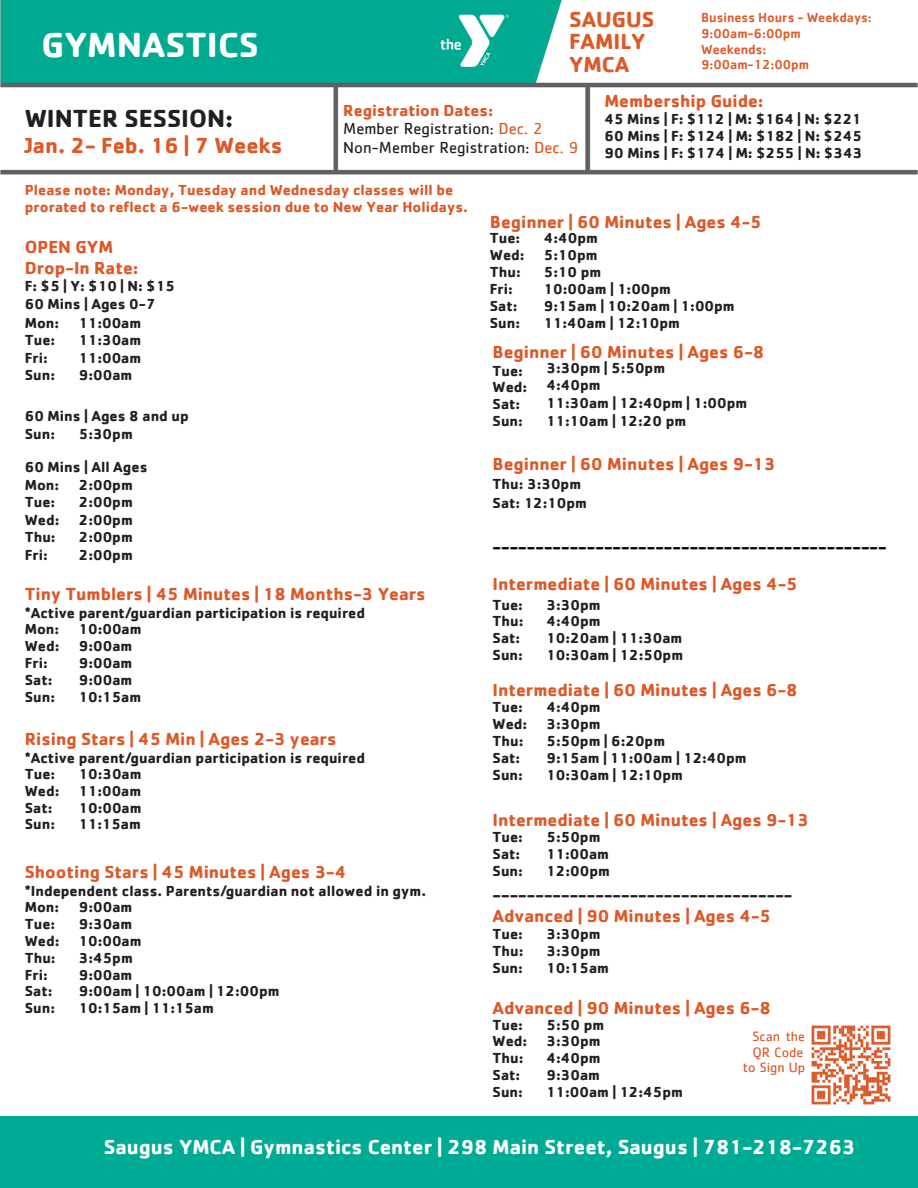
<style>
.page{position:relative;width:918px;height:1188px;background:#fff}
.page>*{position:absolute;margin:0;border:0;box-sizing:border-box;transform-origin:0 0}
.t1{font:700 36px "Cachet";color:#fff}
.t2{font:700 25.5px "Cachet";color:#231f20}
.t3{font:700 22.5px/22.5px "Cachet";color:#dd5928}
.t4{font:700 21px "Cachet";color:#fff}
.t5{font:700 18px/21.3px "Cachet";color:#dd5928}
.t6{font:700 18px/21.3px "Cachet";color:#231f20}
.t7{font:700 18px "Cachet";color:#000}
.t8{font:16.5px/18.6px "Cachet";color:#231f20}
.t9{font:700 15px/16.8px "Cachet";color:#231f20}
.t10{font:700 15px/16.8px "Cachet";color:#dd5928}
.t11{font:14.1px/15.5px "Cachet";color:#dd5928;text-align:right}
.t12{font:500 13.5px/15.8px "Cachet";color:#dd5928}
.s1{font-weight:700;color:#dd5928}
.s2{color:#dd5928}
</style>
<div class="page">
<div style="left:0;top:1117px;width:918px;height:71px;background:#00ab95"></div>
<img style="left:0;top:0;width:918px;height:175px">
<img style="left:811px;top:1025px;width:80px;height:80px">
<p class="t1" style="left:42px;top:22px;width:219px">GYMNASTICS</p>
<p class="t2" style="left:25px;top:102px;width:210px">WINTER SESSION:</p>
<p class="t3" style="left:25px;top:133px;width:259px">Jan. 2- Feb. 16 | 7 Weeks</p>
<p class="t3" style="left:569px;top:7px;width:87px">SAUGUS<br>FAMILY<br>YMCA</p>
<p class="t12" style="left:701px;top:9px;width:172px">Business Hours - Weekdays:<br>9:00am-6:00pm</p>
<p class="t12" style="left:701px;top:41px;width:67px">Weekends:</p>
<p class="t12" style="left:701px;top:57px;width:110px">9:00am-12:00pm</p>
<p class="t8" style="left:343px;top:102px;width:236px"><span class="s1">Registration Dates:<br></span>Member Registration: <span class="s2">Dec. 2<br></span>Non-Member Registration: <span class="s2">Dec. 9</span></p>
<p class="t5" style="left:605px;top:90px;width:161px">Membership Guide:</p>
<p class="t9" style="left:605px;top:110px;width:259px;text-align:justify">45 Mins | F: $112 | M: $164 | N: $221<br>60 Mins | F: $124 | M: $182 | N: $245<br>90 Mins | F: $174 | M: $255 | N: $343</p>
<p class="t10" style="left:25px;top:181px;width:445px">Please note: Monday, Tuesday and Wednesday classes will be prorated to reflect a 6-week session due to New Year Holidays.</p>
<h3 class="t5" style="left:25px;top:236px;width:115px">OPEN GYM<br>Drop-In Rate:</h3>
<p class="t9" style="left:25px;top:277px;width:152px">F: $5 | Y: $10 | N: $15</p>
<p class="t9" style="left:25px;top:295px;width:132px">60 Mins | Ages 0-7</p>
<p class="t9" style="left:25px;top:314px;width:36px">Mon:</p>
<p class="t9" style="left:25px;top:331px;width:32px">Tue:</p>
<h4 class="t9" style="left:25px;top:349px;width:25px">Fri:</h4>
<p class="t9" style="left:25px;top:366px;width:32px">Sun:</p>
<p class="t9" style="left:79px;top:314px;width:64px">11:00am</p>
<p class="t9" style="left:79px;top:331px;width:64px">11:30am</p>
<p class="t9" style="left:79px;top:349px;width:64px">11:00am</p>
<p class="t9" style="left:79px;top:366px;width:55px">9:00am</p>
<p class="t9" style="left:25px;top:407px;width:166px">60 Mins | Ages 8 and up</p>
<p class="t9" style="left:25px;top:425px;width:32px">Sun:</p>
<p class="t9" style="left:79px;top:425px;width:55px">5:30pm</p>
<p class="t9" style="left:25px;top:458px;width:124px">60 Mins | All Ages</p>
<h4 class="t9" style="left:25px;top:476px;width:36px">Mon:</h4>
<p class="t9" style="left:25px;top:493px;width:32px">Tue:</p>
<p class="t9" style="left:25px;top:511px;width:36px">Wed:</p>
<p class="t9" style="left:25px;top:528px;width:32px">Thu:</p>
<p class="t9" style="left:25px;top:546px;width:25px">Fri:</p>
<p class="t9" style="left:79px;top:476px;width:56px">2:00pm</p>
<p class="t9" style="left:79px;top:493px;width:56px">2:00pm</p>
<p class="t9" style="left:79px;top:511px;width:56px">2:00pm</p>
<p class="t9" style="left:79px;top:528px;width:56px">2:00pm</p>
<p class="t9" style="left:79px;top:546px;width:56px">2:00pm</p>
<h5 class="t5" style="left:25px;top:583px;width:402px">Tiny Tumblers | 45 Minutes | 18 Months-3 Years</h5>
<p class="t9" style="left:25px;top:604px;width:342px">*Active parent/guardian participation is required</p>
<p class="t9" style="left:25px;top:620px;width:36px">Mon:<br>Wed:<br>Fri:<br>Sat:<br>Sun:</p>
<p class="t9" style="left:79px;top:620px;width:64px">10:00am<br>9:00am<br>9:00am<br>9:00am<br>10:15am</p>
<h2 class="t5" style="left:25px;top:727px;width:313px">Rising Stars | 45 Min | Ages 2-3 years</h2>
<p class="t9" style="left:25px;top:749px;width:342px">*Active parent/guardian participation is required</p>
<p class="t9" style="left:25px;top:765px;width:36px">Tue:<br>Wed:<br>Sat:<br>Sun:</p>
<p class="t9" style="left:79px;top:765px;width:64px;text-align:justify">10:30am 11:00am 10:00am 11:15am</p>
<p class="t5" style="left:25px;top:861px;width:323px">Shooting Stars | 45 Minutes | Ages 3-4</p>
<p class="t9" style="left:25px;top:882px;width:403px">*Independent class. Parents/guardian not allowed in gym.</p>
<p class="t9" style="left:25px;top:898px;width:36px">Mon:<br>Tue:<br>Wed:<br>Thu:<br>Fri:<br>Sat:<br>Sun:</p>
<p class="t9" style="left:79px;top:898px;width:55px">9:00am</p>
<p class="t9" style="left:79px;top:915px;width:55px">9:30am</p>
<p class="t9" style="left:79px;top:932px;width:64px">10:00am</p>
<p class="t9" style="left:79px;top:949px;width:55px">3:45pm</p>
<p class="t9" style="left:79px;top:966px;width:55px">9:00am</p>
<p class="t9" style="left:79px;top:982px;width:202px">9:00am | 10:00am | 12:00pm<br>10:15am | 11:15am</p>
<p class="t5" style="left:490px;top:210px;width:273px">Beginner | 60 Minutes | Ages 4-5</p>
<p class="t9" style="left:544px;top:229px;width:56px">4:40pm</p>
<p class="t9" style="left:544px;top:246px;width:55px">5:10pm</p>
<p class="t9" style="left:544px;top:263px;width:59px">5:10 pm</p>
<p class="t9" style="left:544px;top:280px;width:129px">10:00am | 1:00pm</p>
<p class="t9" style="left:544px;top:297px;width:192px">9:15am | 10:20am | 1:00pm</p>
<h4 class="t9" style="left:544px;top:314px;width:138px">11:40am | 12:10pm</h4>
<p class="t9" style="left:490px;top:229px;width:32px">Tue:</p>
<p class="t9" style="left:490px;top:246px;width:36px">Wed:</p>
<p class="t9" style="left:490px;top:263px;width:32px">Thu:<br>Fri:<br>Sat:<br>Sun:</p>
<p class="t5" style="left:493px;top:340px;width:273px">Beginner | 60 Minutes | Ages 6-8</p>
<p class="t9" style="left:493px;top:362px;width:36px">Tue:<br>Wed:<br>Sat:</p>
<p class="t9" style="left:493px;top:412px;width:32px">Sun:</p>
<h4 class="t5" style="left:493px;top:452px;width:284px">Beginner | 60 Minutes | Ages 9-13</h4>
<h4 class="t9" style="left:493px;top:474px;width:96px;line-height:19.2px">Thu: 3:30pm<br>Sat: 12:10pm</h4>
<h4 class="t9" style="left:547px;top:359px;width:120px">3:30pm | 5:50pm</h4>
<p class="t9" style="left:547px;top:376px;width:56px">4:40pm</p>
<p class="t9" style="left:547px;top:393px;width:202px;line-height:18px">11:30am | 12:40pm | 1:00pm<br>11:10am | 12:20 pm</p>
<p class="t7" style="left:493px;top:536px;width:396px">----------------------------------------------</p>
<h6 class="t5" style="left:493px;top:573px;width:307px">Intermediate | 60 Minutes | Ages 4-5</h6>
<p class="t9" style="left:493px;top:596px;width:32px">Tue:</p>
<p class="t9" style="left:493px;top:612px;width:32px">Thu:<br>Sat:<br>Sun:</p>
<p class="t9" style="left:547px;top:596px;width:55px">3:30pm</p>
<h4 class="t9" style="left:547px;top:612px;width:56px">4:40pm</h4>
<p class="t9" style="left:547px;top:629px;width:138px">10:20am | 11:30am<br>10:30am | 12:50pm</p>
<p class="t5" style="left:493px;top:679px;width:307px">Intermediate | 60 Minutes | Ages 6-8</p>
<p class="t9" style="left:547px;top:698px;width:56px">4:40pm</p>
<p class="t9" style="left:547px;top:715px;width:55px">3:30pm</p>
<h4 class="t9" style="left:547px;top:732px;width:120px">5:50pm | 6:20pm</h4>
<p class="t9" style="left:547px;top:749px;width:202px">9:15am | 11:00am | 12:40pm</p>
<p class="t9" style="left:547px;top:766px;width:138px">10:30am | 12:10pm</p>
<p class="t9" style="left:493px;top:698px;width:36px">Tue:<br>Wed:<br>Thu:<br>Sat:<br>Sun:</p>
<p class="t5" style="left:493px;top:808px;width:318px">Intermediate | 60 Minutes | Ages 9-13</p>
<p class="t9" style="left:547px;top:828px;width:65px">5:50pm<br>11:00am<br>12:00pm</p>
<p class="t9" style="left:493px;top:828px;width:32px">Tue:<br>Sat:<br>Sun:</p>
<p class="t6" style="left:493px;top:884px;width:301px">-----------------------------------<br><span class="s2">Advanced | 90 Minutes | Ages 4-5</span></p>
<p class="t9" style="left:493px;top:925px;width:32px;text-align:justify">Tue:<br>Thu:<br>Sun:</p>
<p class="t9" style="left:547px;top:925px;width:64px">3:30pm<br>3:30pm<br>10:15am</p>
<p class="t5" style="left:493px;top:996px;width:280px">Advanced | 90 Minutes | Ages 6-8</p>
<p class="t9" style="left:493px;top:1016px;width:36px">Tue:<br>Wed:<br>Thu:<br>Sat:<br>Sun:</p>
<p class="t9" style="left:547px;top:1016px;width:59px">5:50 pm</p>
<h3 class="t11" style="left:743px;top:1029px;width:64px">Scan the<br>QR Code to Sign Up</h3>
<h4 class="t9" style="left:547px;top:1032px;width:55px">3:30pm</h4>
<p class="t9" style="left:547px;top:1049px;width:56px">4:40pm</p>
<p class="t9" style="left:547px;top:1066px;width:55px">9:30am</p>
<p class="t9" style="left:547px;top:1083px;width:138px">11:00am | 12:45pm</p>
<p class="t4" style="left:104px;top:1133px;width:753px">Saugus YMCA | Gymnastics Center | 298 Main Street, Saugus | 781-218-7263</p>
</div>
